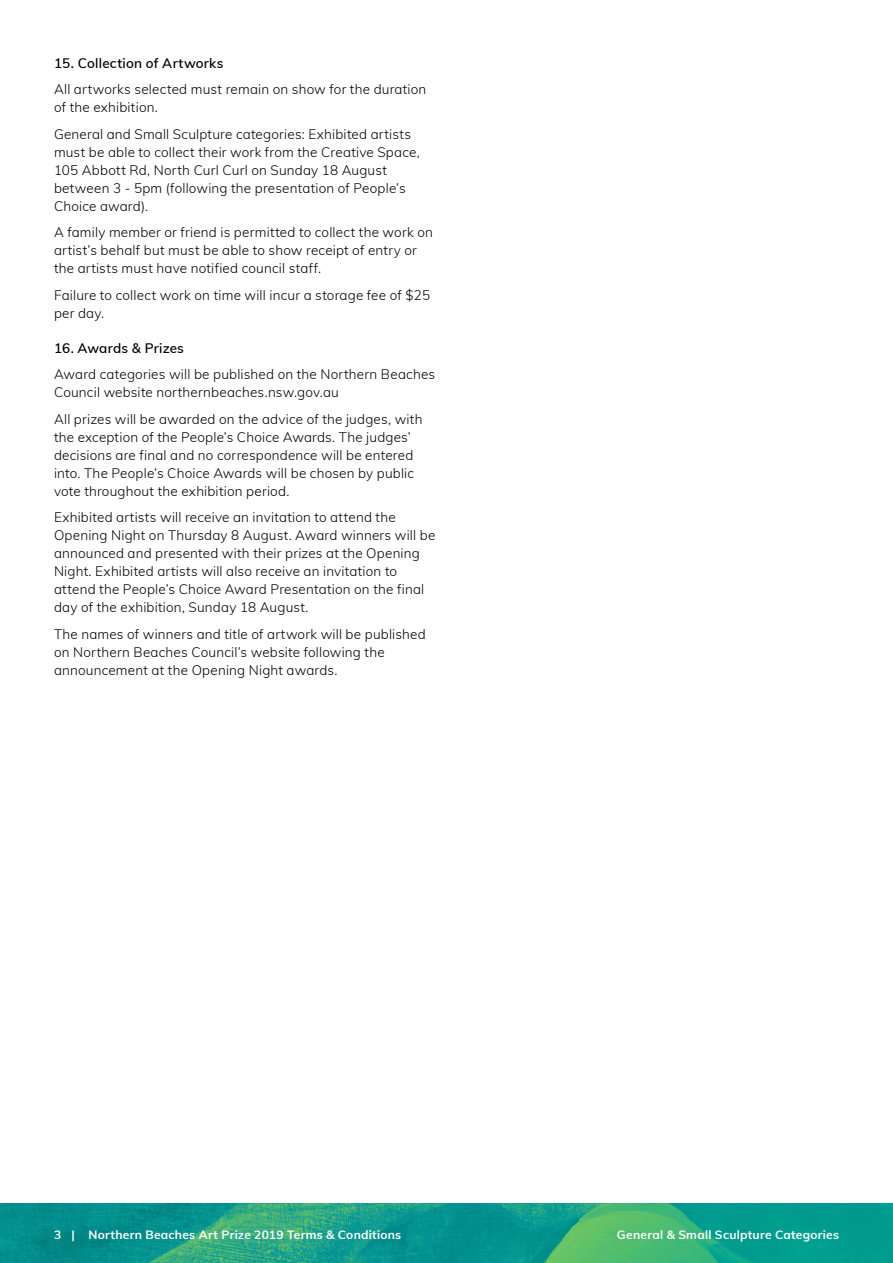
<style>
.page{position:relative;width:893px;height:1263px;background:#fff}
.page>*{position:absolute;margin:0;border:0;box-sizing:border-box;transform-origin:0 0}
.t1{font:300 13.5px/18px "Muli";letter-spacing:.015em;color:#000}
.t2{font:600 13.5px "Muli";letter-spacing:.015em;color:#000}
.t3{font:700 12px "Muli";letter-spacing:.02em;color:#fff}
</style>
<div class="page">
<svg style="left:0;top:1203px;width:893px;height:60px;background:#169e87"></svg>
<p class="t2" style="left:54px;top:53px;width:171px">15. Collection of Artworks</p>
<p class="t1" style="left:54px;top:80px;width:374px">All artworks selected must remain on show for the duration of the exhibition.</p>
<p class="t1" style="left:54px;top:124px;width:367px">General and Small Sculpture categories: Exhibited artists must be able to collect their work from the Creative Space, 105 Abbott Rd, North Curl Curl on Sunday 18 August between 3 - 5pm (following the presentation of People’s Choice award).</p>
<p class="t1" style="left:54px;top:223px;width:380px">A family member or friend is permitted to collect the work on artist’s behalf but must be able to show receipt of entry or the artists must have notified council staff.</p>
<p class="t1" style="left:54px;top:285px;width:378px">Failure to collect work on time will incur a storage fee of $25 per day.</p>
<p class="t2" style="left:54px;top:338px;width:132px">16. Awards &amp; Prizes</p>
<p class="t1" style="left:54px;top:365px;width:383px">Award categories will be published on the Northern Beaches<br>Council website northernbeaches.nsw.gov.au</p>
<p class="t1" style="left:54px;top:409px;width:370px">All prizes will be awarded on the advice of the judges, with the exception of the People’s Choice Awards. The judges’ decisions are final and no correspondence will be entered into. The People’s Choice Awards will be chosen by public vote throughout the exhibition period.</p>
<p class="t1" style="left:54px;top:508px;width:383px">Exhibited artists will receive an invitation to attend the Opening Night on Thursday 8 August. Award winners will be announced and presented with their prizes at the Opening Night. Exhibited artists will also receive an invitation to attend the People’s Choice Award Presentation on the final day of the exhibition, Sunday 18 August.</p>
<p class="t1" style="left:54px;top:624px;width:373px">The names of winners and title of artwork will be published on Northern Beaches Council’s website following the announcement at the Opening Night awards.</p>
<p class="t3" style="left:54px;top:1226px;width:349px">3 | Northern Beaches Art Prize 2019 Terms &amp; Conditions</p>
<p class="t3" style="left:617px;top:1226px;width:224px">General &amp; Small Sculpture Categories</p>
</div>
